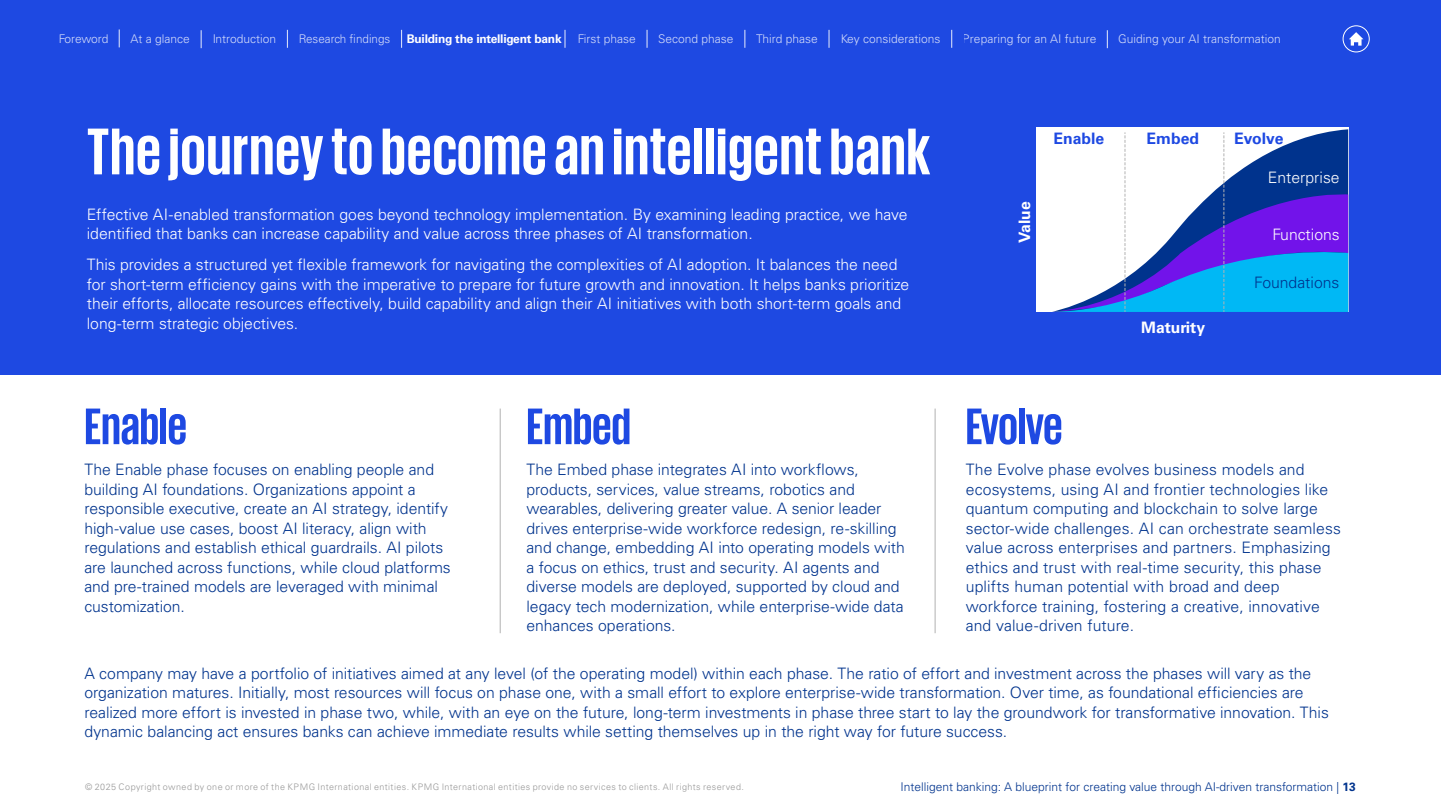
<style>
.page{position:relative;width:1441px;height:810px;background:#fff}
.page>*{position:absolute;margin:0;border:0;box-sizing:border-box;transform-origin:0 0}
.Head_1{font:700 67.5px "KPMG";letter-spacing:.01em;color:#fff}
.body_text{font:700 52.5px "KPMG";letter-spacing:-.005em;color:#1e49e2}
.body_text-2{font:300 15.75px/19.5px "Univers LT Std";color:#00338d}
.body_text-3{font:300 15.75px/19.5px "Univers LT Std";letter-spacing:-.005em;color:#fff}
.t1{font:700 15.75px "Univers LT Std";color:#1e49e2}
.t2{font:700 15.75px "Univers LT Std";color:#fff}
.t3{font:300 12px "Univers LT Std";color:#fff}
.t4{font:300 12px "Univers LT Std";color:#00338d}
.Body_text{font:700 12px "Univers LT Std";letter-spacing:-.02em;color:#fff}
.t5{font:300 9px "Univers LT Std";letter-spacing:.045em;color:#989898}
.s1{font-weight:700}
</style>
<div class="page">
<hr style="left:500px;top:409px;width:1px;height:224px;background:#b2b2b2">
<hr style="left:934px;top:409px;width:1px;height:224px;background:#b2b2b2">
<div style="left:0;top:0;width:1440px;height:374px;background:#1e49e2"></div>
<div style="left:1035px;top:128px;width:312px;height:184px;background:#fff"></div>
<svg style="left:1052px;top:132px;width:295px;height:180px"></svg>
<div style="left:1342px;top:26px;width:27px;height:26px;border:1px solid #fff;border-radius:50%"></div>
<svg style="left:1349px;top:32px;width:14px;height:14px"></svg>
<svg style="left:1106px;top:30px;width:1px;height:18px"></svg>
<svg style="left:287px;top:30px;width:1px;height:18px"></svg>
<svg style="left:401px;top:30px;width:1px;height:18px"></svg>
<svg style="left:564px;top:30px;width:1px;height:18px"></svg>
<svg style="left:646px;top:30px;width:1px;height:18px"></svg>
<svg style="left:744px;top:30px;width:1px;height:18px"></svg>
<svg style="left:828px;top:30px;width:1px;height:18px"></svg>
<svg style="left:951px;top:30px;width:1px;height:18px"></svg>
<svg style="left:119px;top:29px;width:1px;height:18px"></svg>
<svg style="left:200px;top:30px;width:2px;height:18px"></svg>
<p class="t3" style="left:58px;top:32px;width:52px">Foreword</p>
<p class="t3" style="left:130px;top:32px;width:61px">At a glance</p>
<p class="t3" style="left:212px;top:32px;width:66px">Introduction</p>
<p class="t3" style="left:298px;top:32px;width:93px">Research findings</p>
<p class="Body_text" style="left:407px;top:32px;width:156px">Building the intelligent bank</p>
<p class="t3" style="left:577px;top:32px;width:60px">First phase</p>
<p class="t3" style="left:658px;top:32px;width:77px">Second phase</p>
<p class="t3" style="left:756px;top:32px;width:63px">Third phase</p>
<p class="t3" style="left:840px;top:32px;width:102px">Key considerations</p>
<p class="t3" style="left:962px;top:32px;width:135px">Preparing for an AI future</p>
<p class="t3" style="left:1117px;top:32px;width:164px">Guiding your AI transformation</p>
<p class="Head_1" style="left:87px;top:118px;width:845px">The journey to become an intelligent bank</p>
<p class="body_text-3" style="left:87px;top:205px;width:822px">Effective AI-enabled transformation goes beyond technology implementation. By examining leading practice, we have identified that banks can increase capability and value across three phases of AI transformation.</p>
<p class="body_text-3" style="left:87px;top:255px;width:823px">This provides a structured yet flexible framework for navigating the complexities of AI adoption. It balances the need for short-term efficiency gains with the imperative to prepare for future growth and innovation. It helps banks prioritize their efforts, allocate resources effectively, build capability and align their AI initiatives with both short-term goals and long-term strategic objectives.</p>
<p class="t2" style="left:1015px;top:243px;width:43px;rotate:-90deg">Value</p>
<p class="t1" style="left:1053px;top:129px;width:52px">Enable</p>
<p class="t1" style="left:1146px;top:129px;width:54px">Embed</p>
<p class="t2" style="left:1141px;top:318px;width:65px">Maturity</p>
<p class="t1" style="left:1233px;top:129px;width:51px">Evolve</p>
<p class="body_text-3" style="left:1267px;top:167px;width:73px">Enterprise</p>
<p class="body_text-3" style="left:1272px;top:225px;width:69px">Functions</p>
<p class="body_text-2" style="left:1253px;top:273px;width:87px">Foundations</p>
<p class="body_text" style="left:84px;top:400px;width:104px">Enable</p>
<p class="body_text-2" style="left:84px;top:460px;width:368px">The Enable phase focuses on enabling people and building AI foundations. Organizations appoint a responsible executive, create an AI strategy, identify high-value use cases, boost AI literacy, align with regulations and establish ethical guardrails. AI pilots are launched across functions, while cloud platforms and pre-trained models are leveraged with minimal customization.</p>
<p class="body_text" style="left:526px;top:400px;width:106px">Embed</p>
<p class="body_text-2" style="left:526px;top:460px;width:380px">The Embed phase integrates AI into workflows, products, services, value streams, robotics and wearables, delivering greater value. A senior leader drives enterprise-wide workforce redesign, re-skilling and change, embedding AI into operating models with a focus on ethics, trust and security. AI agents and diverse models are deployed, supported by cloud and legacy tech modernization, while enterprise-wide data enhances operations.</p>
<p class="body_text" style="left:965px;top:400px;width:98px">Evolve</p>
<p class="body_text-2" style="left:965px;top:460px;width:377px">The Evolve phase evolves business models and ecosystems, using AI and frontier technologies like quantum computing and blockchain to solve large sector-wide challenges. AI can orchestrate seamless value across enterprises and partners. Emphasizing ethics and trust with real-time security, this phase uplifts human potential with broad and deep workforce training, fostering a creative, innovative and value-driven future.</p>
<p class="body_text-2" style="left:84px;top:664px;width:1245px">A company may have a portfolio of initiatives aimed at any level (of the operating model) within each phase. The ratio of effort and investment across the phases will vary as the organization matures. Initially, most resources will focus on phase one, with a small effort to explore enterprise-wide transformation. Over time, as foundational efficiencies are realized more effort is invested in phase two, while, with an eye on the future, long-term investments in phase three start to lay the groundwork for transformative innovation. This dynamic balancing act ensures banks can achieve immediate results while setting themselves up in the right way for future success.</p>
<p class="t5" style="left:85px;top:781px;width:660px">© 2025 Copyright owned by one or more of the KPMG International entities. KPMG International entities provide no services to clients. All rights reserved.</p>
<p class="t4" style="left:900px;top:779px;width:457px">Intelligent banking: A blueprint for creating value through AI-driven transformation | <span class="s1">13</span></p>
</div>
